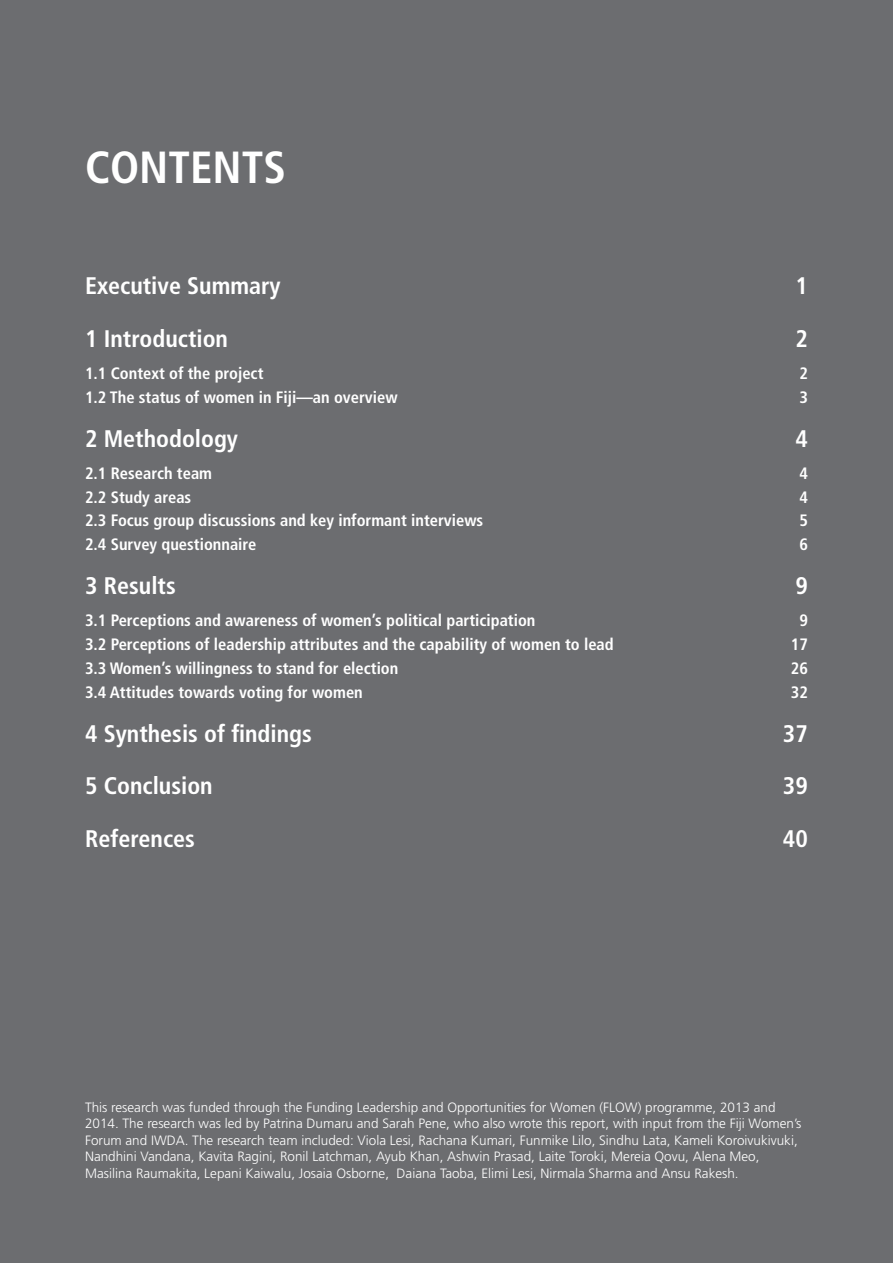
<style>
.page{position:relative;width:893px;height:1263px;background:#6c6d70}
.page>*{position:absolute;margin:0;border:0;box-sizing:border-box;transform-origin:0 0}
.t1{font:700 condensed 45px "Frutiger";color:#fff}
.t2{font:700 condensed 24px "Frutiger";color:#fff}
.t3{font:700 condensed 16.5px "Frutiger";color:#fff}
.t4{font:300 13.5px/16.5px "Frutiger";color:#fff}
</style>
<div class="page">
<h1 class="t1" style="left:85px;top:140px;width:202px">CONTENTS</h1>
<h2 class="t2" style="left:85px;top:272px;width:197px">Executive Summary</h2>
<h2 class="t2" style="left:795px;top:272px;width:14px">1</h2>
<h2 class="t2" style="left:85px;top:324px;width:144px">1 Introduction</h2>
<h2 class="t2" style="left:795px;top:324px;width:14px">2</h2>
<p class="t3" style="left:85px;top:363px;width:180px">1.1 Context of the project</p>
<p class="t3" style="left:799px;top:363px;width:10px">2</p>
<p class="t3" style="left:85px;top:387px;width:314px">1.2 The status of women in Fiji—an overview</p>
<p class="t3" style="left:799px;top:387px;width:10px">3</p>
<h2 class="t2" style="left:85px;top:424px;width:154px">2 Methodology</h2>
<h2 class="t2" style="left:795px;top:424px;width:14px">4</h2>
<p class="t3" style="left:85px;top:463px;width:129px">2.1 Research team</p>
<p class="t3" style="left:799px;top:463px;width:10px">4</p>
<p class="t3" style="left:85px;top:487px;width:108px">2.2 Study areas</p>
<p class="t3" style="left:799px;top:487px;width:10px">4</p>
<p class="t3" style="left:85px;top:511px;width:400px">2.3 Focus group discussions and key informant interviews</p>
<p class="t3" style="left:799px;top:511px;width:10px">5</p>
<p class="t3" style="left:85px;top:535px;width:173px">2.4 Survey questionnaire</p>
<p class="t3" style="left:799px;top:535px;width:10px">6</p>
<h2 class="t2" style="left:85px;top:572px;width:92px">3 Results</h2>
<h2 class="t2" style="left:795px;top:572px;width:14px">9</h2>
<p class="t3" style="left:85px;top:611px;width:452px">3.1 Perceptions and awareness of women’s political participation</p>
<p class="t3" style="left:799px;top:611px;width:10px">9</p>
<p class="t3" style="left:85px;top:635px;width:530px">3.2 Perceptions of leadership attributes and the capability of women to lead</p>
<p class="t3" style="left:791px;top:635px;width:19px">17</p>
<p class="t3" style="left:85px;top:658px;width:315px">3.3 Women’s willingness to stand for election</p>
<p class="t3" style="left:791px;top:658px;width:19px">26</p>
<p class="t3" style="left:85px;top:682px;width:279px">3.4 Attitudes towards voting for women</p>
<p class="t3" style="left:791px;top:682px;width:19px">32</p>
<h2 class="t2" style="left:85px;top:719px;width:228px">4 Synthesis of findings</h2>
<h2 class="t2" style="left:783px;top:719px;width:26px">37</h2>
<h2 class="t2" style="left:85px;top:772px;width:129px">5 Conclusion</h2>
<h2 class="t2" style="left:783px;top:772px;width:26px">39</h2>
<h2 class="t2" style="left:85px;top:824px;width:111px">References</h2>
<h2 class="t2" style="left:783px;top:824px;width:26px">40</h2>
<p class="t4" style="left:85px;top:1099px;width:718px">This research was funded through the Funding Leadership and Opportunities for Women (FLOW) programme, 2013 and 2014. The research was led by Patrina Dumaru and Sarah Pene, who also wrote this report, with input from the Fiji Women’s Forum and IWDA. The research team included: Viola Lesi, Rachana Kumari, Funmike Lilo, Sindhu Lata, Kameli Koroivukivuki, Nandhini Vandana, Kavita Ragini, Ronil Latchman, Ayub Khan, Ashwin Prasad, Laite Toroki, Mereia Qovu, Alena Meo, Masilina Raumakita, Lepani Kaiwalu, Josaia Osborne, Daiana Taoba, Elimi Lesi, Nirmala Sharma and Ansu Rakesh.</p>
</div>
